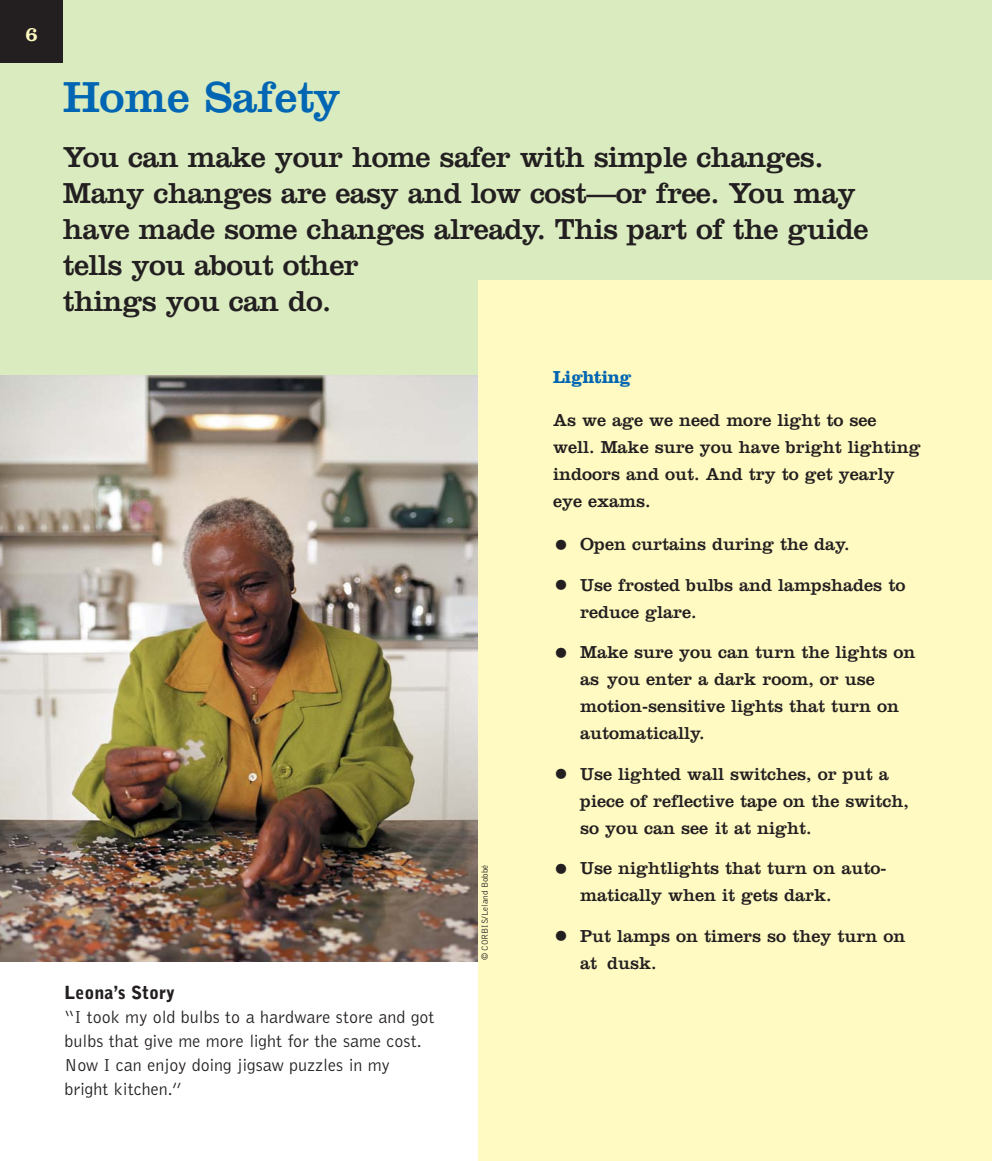
<style>
.page{position:relative;width:993px;height:1161px;background:#fff}
.page>*{position:absolute;margin:0;border:0;box-sizing:border-box;transform-origin:0 0}
.t1{font:45px "Clarendon";color:#0066b3}
.t2{font:30px/36px "Clarendon";letter-spacing:-.02em;color:#231f20}
.t3{font:21px "Clarendon";color:#fffac1}
.t4{font:18px/27px "Clarendon";color:#231f20}
.t5{font:300 18px/24px "Bell Gothic";color:#231f20}
.t6{font:900 18px "Bell Gothic";color:#231f20}
.t7{font:700 18px "Clarendon";letter-spacing:-.03em;color:#0066b3}
.t8{font:300 9px "Bell Gothic";color:#231f20}
.s1{font-family:"Futura";font-size:27px}
</style>
<div class="page">
<div style="left:0;top:0;width:992px;height:385px;background:#daebc0"></div>
<div style="left:0;top:0;width:63px;height:63px;background:#231f20"></div>
<img style="left:0;top:375px;width:478px;height:587px">
<div style="left:478px;top:280px;width:514px;height:881px;background:#fffac1"></div>
<p class="t3" style="left:25px;top:26px;width:14px">6</p>
<h1 class="t1" style="left:63px;top:81px;width:279px">Home Safety</h1>
<h2 class="t2" style="left:63px;top:142px;width:807px">You can make your home safer with simple changes.<br>Many changes are easy and low cost—or free. You may have made some changes already. This part of the guide tells you about other<br>things you can do.</h2>
<p class="t6" style="left:64px;top:986px;width:112px">Leona’s Story</p>
<p class="t5" style="left:64px;top:1007px;width:372px">“I took my old bulbs to a hardware store and got bulbs that give me more light for the same cost.<br>Now I can enjoy doing jigsaw puzzles in my bright kitchen.”</p>
<p class="t8" style="left:481px;top:960px;width:97px;rotate:-90deg">© CORBIS/Leland Bobbé</p>
<p class="t7" style="left:553px;top:371px;width:80px">Lighting</p>
<p class="t4" style="left:553px;top:408px;width:369px">As we age we need more light to see well. Make sure you have bright lighting indoors and out. And try to get yearly eye exams.</p>
<p class="t4" style="left:553px;top:533px;width:298px"><span class="s1">•</span> Open curtains during the day.</p>
<p class="t4" style="left:580px;top:573px;width:327px;text-indent:-27px"><span class="s1">•</span> Use frosted bulbs and lampshades to reduce glare.</p>
<p class="t4" style="left:580px;top:641px;width:337px;text-indent:-27px"><span class="s1">•</span> Make sure you can turn the lights on as you enter a dark room, or use motion-sensitive lights that turn on automatically.</p>
<p class="t4" style="left:580px;top:762px;width:330px;text-indent:-27px"><span class="s1">•</span> Use lighted wall switches, or put a piece of reflective tape on the switch, so you can see it at night.</p>
<p class="t4" style="left:580px;top:857px;width:308px;text-indent:-27px"><span class="s1">•</span> Use nightlights that turn on auto&shy;matically when it gets dark.</p>
<p class="t4" style="left:580px;top:924px;width:327px;text-indent:-27px"><span class="s1">•</span> Put lamps on timers so they turn on at dusk.</p>
</div>
